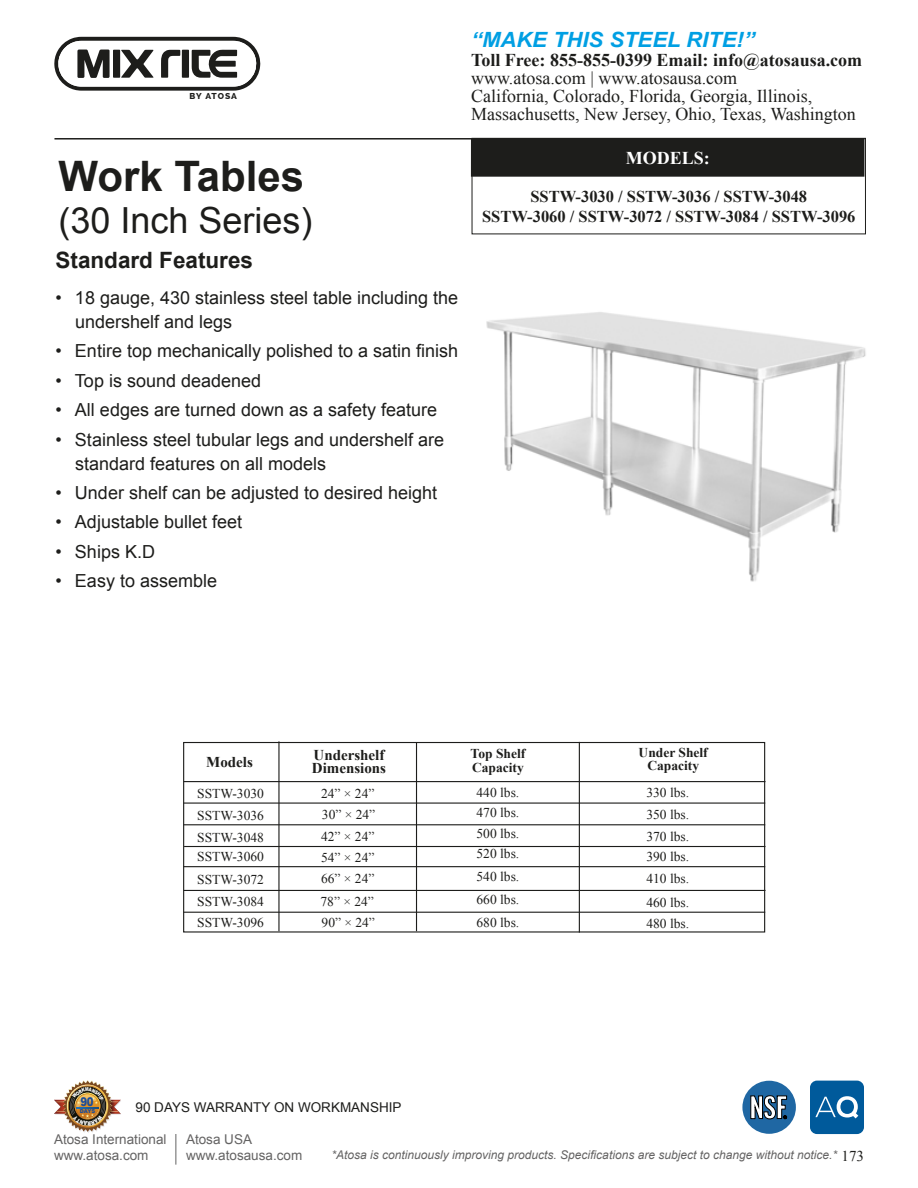
<style>
.page{position:relative;width:918px;height:1188px;background:#fff}
.page>*{position:absolute;margin:0;border:0;box-sizing:border-box;transform-origin:0 0}
.ProductHeading{font:700 42px "Arial";color:#1d1d1b}
.ProductHeading-2{font:36px "Arial";color:#1d1d1b}
.Standard_Features{font:700 22.5px "Arial";color:#1d1d1b}
.t1{font:italic 700 21px "Arial";color:#009fe3;scale:1.05 1}
.Bullets{font:18px/24px "Arial";color:#1d1d1b}
.t2{font:18px/18px "Times New Roman";color:#1d1d1b}
.t3{font:700 18px "Times New Roman";color:#1d1d1b}
.t4{font:700 18px "Times New Roman";color:#fff}
.TimesNewRoman10_Tabl{font:700 16.5px "Times New Roman";color:#1d1d1b}
.Table_Heading_10pt{font:700 15px "Times New Roman";color:#1d1d1b}
.t5{font:15px "Times New Roman";color:#1d1d1b}
.Dimension_Chart_Head{font:13.5px "Times New Roman";color:#1d1d1b}
.t6{font:13.5px/16.2px "Arial";color:#646363}
.Table_Heading_9ptTim{font:700 13.5px "Times New Roman";color:#1d1d1b}
.t7{font:13.5px "Arial";color:#1d1d1b}
.t8{font:italic 12px "Arial";color:#646363}
.t9{font:900 12px "Arial";color:#1c4d99;scale:.85 1}
.t10{font:800 8.55px "Raleway";letter-spacing:.1em;color:#1d1d1b}
.t11{font:900 5.4px "Arial";color:#1c4d99}
</style>
<div class="page">
<div style="left:810px;top:1081px;width:54px;height:53px;background:#005a9b;border-radius:7px"></div>
<svg style="left:815px;top:1096px;width:43px;height:22px"></svg>
<div style="left:471px;top:138px;width:393px;height:39px;background:#1d1d1b"></div>
<hr style="left:54px;top:138px;width:810px;height:2px;background:#1d1d1b">
<svg style="left:54px;top:37px;width:206px;height:54px"></svg>
<div style="left:742px;top:1081px;width:54px;height:53px;background:#1f67a3;border-radius:50%"></div>
<svg style="left:751px;top:1096px;width:36px;height:23px"></svg>
<hr style="left:176px;top:1134px;width:1px;height:31px;background:#646363">
<div style="left:472px;top:138px;width:394px;height:96px;border:1px solid #1d1d1b"></div>
<img style="left:486px;top:312px;width:380px;height:270px">
<div style="left:183px;top:742px;width:582px;height:191px;border:1px solid #1d1d1b"></div>
<hr style="left:183px;top:803px;width:582px;height:1px;background:#1d1d1b">
<hr style="left:183px;top:824px;width:582px;height:1px;background:#1d1d1b">
<hr style="left:184px;top:846px;width:581px;height:1px;background:#1d1d1b">
<hr style="left:183px;top:866px;width:582px;height:1px;background:#1d1d1b">
<hr style="left:184px;top:890px;width:581px;height:1px;background:#1d1d1b">
<hr style="left:278px;top:741px;width:2px;height:190px;background:#1d1d1b">
<hr style="left:416px;top:742px;width:1px;height:189px;background:#1d1d1b">
<hr style="left:579px;top:742px;width:1px;height:191px;background:#1d1d1b">
<hr style="left:184px;top:781px;width:581px;height:1px;background:#1d1d1b">
<hr style="left:183px;top:912px;width:582px;height:1px;background:#1d1d1b">
<img style="left:54px;top:1080px;width:67px;height:53px">
<p class="t10" style="left:190px;top:91px;width:49px">BY ATOSA</p>
<p class="ProductHeading" style="left:58px;top:149px;width:247px">Work Tables</p>
<p class="ProductHeading-2" style="left:58px;top:197px;width:256px">(30 Inch Series)</p>
<p class="Standard_Features" style="left:56px;top:245px;width:199px">Standard Features</p>
<p class="Bullets" style="left:75px;top:286px;width:385px;text-indent:-20px">• 18 gauge, 430 stainless steel table including the undershelf and legs</p>
<p class="Bullets" style="left:56px;top:339px;width:404px">• Entire top mechanically polished to a satin finish</p>
<p class="Bullets" style="left:56px;top:369px;width:207px">• Top is sound deadened</p>
<p class="Bullets" style="left:56px;top:398px;width:383px">• All edges are turned down as a safety feature</p>
<p class="Bullets" style="left:75px;top:428px;width:371px;text-indent:-20px">• Stainless steel tubular legs and undershelf are standard features on all models</p>
<p class="Bullets" style="left:56px;top:481px;width:383px">• Under shelf can be adjusted to desired height</p>
<p class="Bullets" style="left:56px;top:510px;width:188px">• Adjustable bullet feet</p>
<p class="Bullets" style="left:56px;top:540px;width:101px">• Ships K.D</p>
<p class="Bullets" style="left:56px;top:569px;width:163px">• Easy to assemble</p>
<p class="t1" style="left:471px;top:26px;width:272px">“MAKE THIS STEEL RITE!”</p>
<p class="t3" style="left:471px;top:48px;width:393px">Toll Free: 855-855-0399 Email: info@atosausa.com</p>
<p class="t2" style="left:471px;top:69px;width:386px">www.atosa.com | www.atosausa.com<br>California, Colorado, Florida, Georgia, Illinois,<br>Massachusetts, New Jersey, Ohio, Texas, Washington</p>
<p class="t4" style="left:626px;top:145px;width:86px">MODELS:</p>
<p class="TimesNewRoman10_Tabl" style="left:530px;top:185px;width:278px">SSTW-3030 / SSTW-3036 / SSTW-3048</p>
<p class="TimesNewRoman10_Tabl" style="left:482px;top:205px;width:375px">SSTW-3060 / SSTW-3072 / SSTW-3084 / SSTW-3096</p>
<p class="Table_Heading_10pt" style="left:206px;top:751px;width:48px">Models</p>
<p class="Table_Heading_10pt" style="left:314px;top:744px;width:72px">Undershelf</p>
<p class="Table_Heading_10pt" style="left:312px;top:758px;width:76px">Dimensions</p>
<p class="Table_Heading_9ptTim" style="left:471px;top:745px;width:56px">Top Shelf</p>
<p class="Table_Heading_9ptTim" style="left:472px;top:758px;width:53px">Capacity</p>
<p class="Table_Heading_9ptTim" style="left:639px;top:743px;width:71px">Under Shelf</p>
<p class="Table_Heading_9ptTim" style="left:647px;top:757px;width:53px">Capacity</p>
<p class="Dimension_Chart_Head" style="left:477px;top:784px;width:44px">440 lbs.</p>
<p class="Dimension_Chart_Head" style="left:646px;top:784px;width:44px">330 lbs.</p>
<p class="Dimension_Chart_Head" style="left:646px;top:806px;width:44px">350 lbs.</p>
<p class="Dimension_Chart_Head" style="left:646px;top:828px;width:44px">370 lbs.</p>
<p class="Dimension_Chart_Head" style="left:646px;top:847px;width:44px">390 lbs.</p>
<p class="Dimension_Chart_Head" style="left:646px;top:870px;width:44px">410 lbs.</p>
<p class="Dimension_Chart_Head" style="left:646px;top:893px;width:44px">460 lbs.</p>
<p class="Dimension_Chart_Head" style="left:321px;top:784px;width:55px">24” × 24”</p>
<p class="Dimension_Chart_Head" style="left:322px;top:806px;width:55px">30” × 24”</p>
<p class="Dimension_Chart_Head" style="left:321px;top:828px;width:55px">42” × 24”</p>
<p class="Dimension_Chart_Head" style="left:321px;top:849px;width:55px">54” × 24”</p>
<p class="Dimension_Chart_Head" style="left:321px;top:870px;width:55px">66” × 24”</p>
<p class="Dimension_Chart_Head" style="left:321px;top:892px;width:55px">78” × 24”</p>
<p class="Dimension_Chart_Head" style="left:197px;top:784px;width:68px">SSTW-3030</p>
<p class="Dimension_Chart_Head" style="left:197px;top:806px;width:68px">SSTW-3036</p>
<p class="Dimension_Chart_Head" style="left:197px;top:828px;width:68px">SSTW-3048</p>
<p class="Dimension_Chart_Head" style="left:197px;top:848px;width:68px">SSTW-3060</p>
<p class="Dimension_Chart_Head" style="left:197px;top:870px;width:68px">SSTW-3072</p>
<p class="Dimension_Chart_Head" style="left:197px;top:892px;width:68px">SSTW-3084</p>
<p class="Dimension_Chart_Head" style="left:197px;top:913px;width:68px">SSTW-3096</p>
<p class="Dimension_Chart_Head" style="left:322px;top:913px;width:55px">90” × 24”</p>
<p class="Dimension_Chart_Head" style="left:477px;top:913px;width:44px">680 lbs.</p>
<p class="Dimension_Chart_Head" style="left:646px;top:914px;width:44px">480 lbs.</p>
<p class="Dimension_Chart_Head" style="left:477px;top:803px;width:44px">470 lbs.</p>
<p class="Dimension_Chart_Head" style="left:477px;top:825px;width:44px">500 lbs.</p>
<p class="Dimension_Chart_Head" style="left:477px;top:844px;width:44px">520 lbs.</p>
<p class="Dimension_Chart_Head" style="left:477px;top:867px;width:44px">540 lbs.</p>
<p class="Dimension_Chart_Head" style="left:477px;top:891px;width:44px">660 lbs.</p>
<p class="t9" style="left:81px;top:1093px;width:17px">90</p>
<p class="t7" style="left:136px;top:1098px;width:268px">90 DAYS WARRANTY ON WORKMANSHIP</p>
<p class="t6" style="left:54px;top:1131px;width:114px">Atosa International www.atosa.com</p>
<p class="t6" style="left:186px;top:1131px;width:118px">Atosa USA www.atosausa.com</p>
<p class="t11" style="left:80px;top:1107px;width:17px">DAYS</p>
<p class="t8" style="left:332px;top:1147px;width:507px">*Atosa is continuously improving products. Specifications are subject to change without notice.*</p>
<p class="t5" style="left:842px;top:1145px;width:24px">173</p>
</div>
